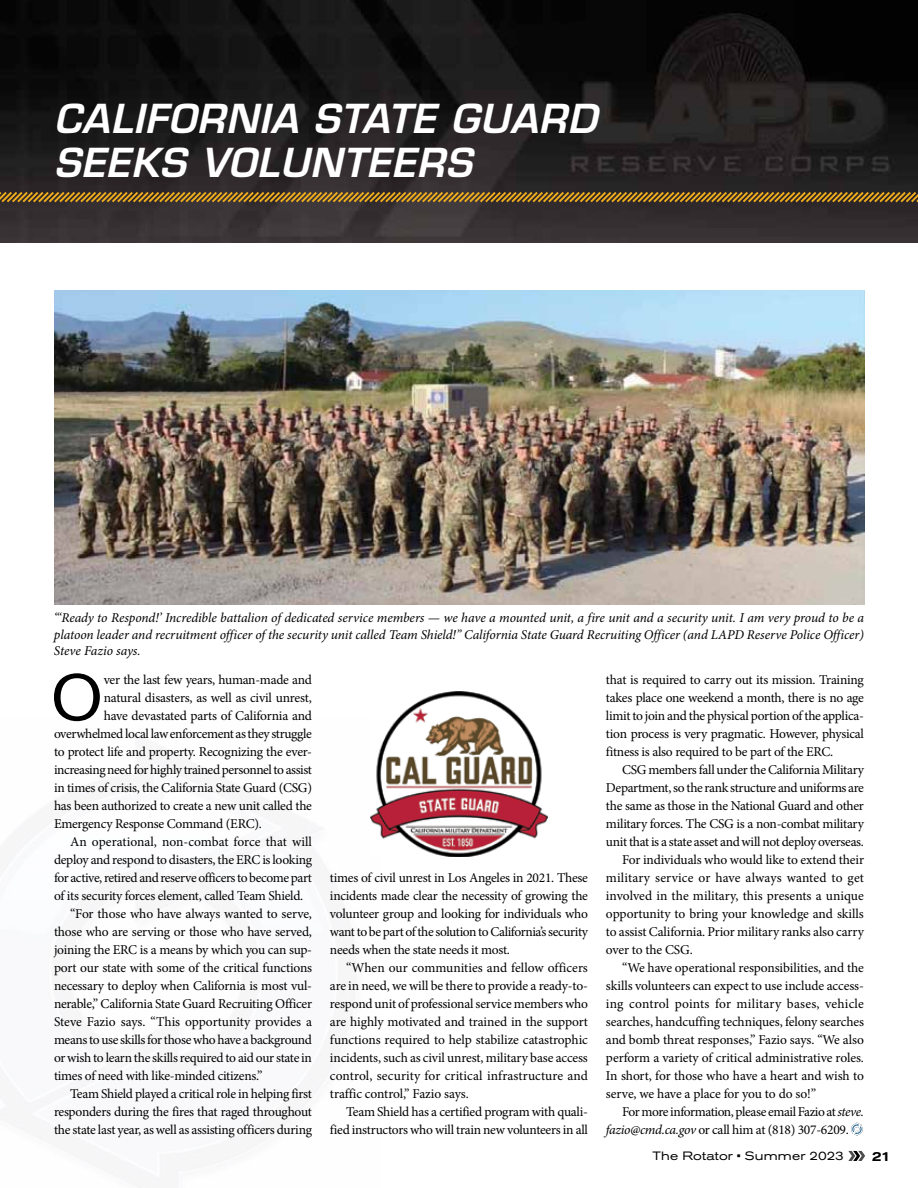
<style>
.page{position:relative;width:918px;height:1188px;background:#fff}
.page>*{position:absolute;margin:0;border:0;box-sizing:border-box;transform-origin:0 0}
.t1{font:64.5px "Akzidenz Grotesk Std";color:#000}
.t2{font:italic 600 39px/43.5px "Eurostile LT Std";letter-spacing:.02em;color:#fff}
.t3{font:13.5px/18px "Minion Pro";letter-spacing:-.02em;color:#000;text-align:justify}
.t4{font:italic 13.5px/16.5px "Minion Pro";letter-spacing:-.005em;color:#000;text-align:justify}
.t5{font:13.5px "Minion Pro";color:#000}
.t6{font:13.5px "Minion Pro";letter-spacing:.015em;color:#000}
.t7{font:13.5px "Minion Pro";letter-spacing:.01em;color:#000}
.t8{font:500 expanded 13.5px "Akzidenz Grotesk Std";color:#000}
.t9{font:expanded 12px "Akzidenz Grotesk Std";letter-spacing:.015em;color:#000}
.s1{font-style:italic}
</style>
<div class="page">
<svg style="left:848px;top:1151px;width:17px;height:10px"></svg>
<img style="left:0;top:0;width:918px;height:243px">
<svg style="left:0;top:190px;width:918px;height:14px;background:#715626"></svg>
<svg style="left:851px;top:1122px;width:12px;height:14px"></svg>
<img style="left:54px;top:290px;width:810px;height:315px">
<img style="left:370px;top:692px;width:178px;height:164px">
<h2 class="t2" style="left:54px;top:98px;width:544px">CALIFORNIA STATE GUARD<br>SEEKS VOLUNTEERS</h2>
<p class="t4" style="left:54px;top:610px;width:812px">“‘Ready to Respond!’ Incredible battalion of dedicated service members — we have a mounted unit, a fire unit and a security unit. I am very proud to be a platoon leader and recruitment officer of the security unit called Team Shield!” California State Guard Recruiting Officer (and LAPD Reserve Police Officer)<br>Steve Fazio says.</p>
<h1 class="t1" style="left:51px;top:659px;width:54px">O</h1>
<p class="t3" style="left:104px;top:671px;width:210px">ver the last few years, human-made and</p>
<p class="t3" style="left:104px;top:689px;width:210px">natural disasters, as well as civil unrest,</p>
<p class="t3" style="left:104px;top:707px;width:210px">have devastated parts of California and</p>
<p class="t3" style="left:54px;top:725px;width:259px">overwhelmed local law enforcement as they struggle</p>
<p class="t3" style="left:54px;top:743px;width:260px">to protect life and property. Recognizing the ever-</p>
<p class="t3" style="left:54px;top:761px;width:259px">increasing need for highly trained personnel to assist</p>
<p class="t3" style="left:54px;top:779px;width:260px">in times of crisis, the California State Guard (CSG)</p>
<p class="t3" style="left:54px;top:797px;width:260px">has been authorized to create a new unit called the</p>
<p class="t3" style="left:54px;top:815px;width:209px">Emergency Response Command (ERC).</p>
<p class="t5" style="left:70px;top:833px;width:243px">An operational, non-combat force that will</p>
<p class="t3" style="left:54px;top:851px;width:260px">deploy and respond to disasters, the ERC is looking</p>
<p class="t3" style="left:54px;top:869px;width:259px">for active, retired and reserve officers to become part</p>
<p class="t3" style="left:54px;top:887px;width:251px">of its security forces element, called Team Shield.</p>
<p class="t3" style="left:70px;top:905px;width:243px">“For those who have always wanted to serve,</p>
<p class="t3" style="left:54px;top:923px;width:259px">those who are serving or those who have served,</p>
<p class="t3" style="left:54px;top:941px;width:260px">joining the ERC is a means by which you can sup-</p>
<p class="t3" style="left:54px;top:959px;width:260px">port our state with some of the critical functions</p>
<p class="t3" style="left:54px;top:977px;width:260px">necessary to deploy when California is most vul-</p>
<p class="t3" style="left:54px;top:995px;width:260px">nerable,” California State Guard Recruiting Officer</p>
<p class="t5" style="left:54px;top:1013px;width:259px">Steve Fazio says. “This opportunity provides a</p>
<p class="t3" style="left:54px;top:1031px;width:259px">means to use skills for those who have a background</p>
<p class="t3" style="left:54px;top:1049px;width:260px">or wish to learn the skills required to aid our state in</p>
<p class="t3" style="left:54px;top:1067px;width:210px">times of need with like-minded citizens.”</p>
<p class="t3" style="left:70px;top:1085px;width:243px">Team Shield played a critical role in helping first</p>
<p class="t3" style="left:54px;top:1103px;width:259px">responders during the fires that raged throughout</p>
<p class="t3" style="left:54px;top:1121px;width:259px">the state last year, as well as assisting officers during</p>
<p class="t3" style="left:330px;top:869px;width:260px">times of civil unrest in Los Angeles in 2021. These incidents made clear the necessity of growing the volunteer group and looking for individuals who want to be part of the solution to California’s security needs when the state needs it most.</p>
<p class="t3" style="left:330px;top:959px;width:260px;text-indent:16px">“When our communities and fellow officers are in need, we will be there to provide a ready-to&shy;respond unit of professional service members who are highly motivated and trained in the support functions required to help stabilize catastrophic incidents, such as civil unrest, military base access control, security for critical infrastructure and traffic control,” Fazio says.</p>
<p class="t3" style="left:330px;top:1103px;width:260px;text-align:right">Team Shield has a certified program with quali&shy;fied instructors who will train new volunteers in all</p>
<p class="t3" style="left:606px;top:671px;width:260px">that is required to carry out its mission. Training takes place one weekend a month, there is no age limit to join and the physical portion of the applica&shy;tion process is very pragmatic. However, physical fitness is also required to be part of the ERC.</p>
<p class="t3" style="left:622px;top:761px;width:243px">CSG members fall under the California Military</p>
<p class="t3" style="left:606px;top:779px;width:259px">Department, so the rank structure and uniforms are</p>
<p class="t3" style="left:606px;top:797px;width:260px">the same as those in the National Guard and other</p>
<p class="t3" style="left:606px;top:815px;width:259px">military forces. The CSG is a non-combat military</p>
<p class="t3" style="left:606px;top:833px;width:259px">unit that is a state asset and will not deploy overseas.</p>
<p class="t3" style="left:622px;top:851px;width:243px">For individuals who would like to extend their</p>
<p class="t7" style="left:606px;top:868px;width:259px">military service or have always wanted to get</p>
<p class="t5" style="left:606px;top:886px;width:259px">involved in the military, this presents a unique</p>
<p class="t3" style="left:606px;top:905px;width:259px">opportunity to bring your knowledge and skills</p>
<p class="t3" style="left:606px;top:923px;width:259px">to assist California. Prior military ranks also carry</p>
<p class="t3" style="left:606px;top:941px;width:88px">over to the CSG.</p>
<p class="t3" style="left:622px;top:959px;width:243px">“We have operational responsibilities, and the</p>
<p class="t3" style="left:606px;top:977px;width:259px">skills volunteers can expect to use include access-</p>
<p class="t6" style="left:606px;top:994px;width:259px">ing control points for military bases, vehicle</p>
<p class="t3" style="left:606px;top:1012px;width:259px">searches, handcuffing techniques, felony searches</p>
<p class="t3" style="left:606px;top:1030px;width:260px">and bomb threat responses,” Fazio says. “We also</p>
<p class="t3" style="left:606px;top:1048px;width:260px">perform a variety of critical administrative roles.</p>
<p class="t3" style="left:606px;top:1066px;width:260px">In short, for those who have a heart and wish to</p>
<p class="t3" style="left:606px;top:1084px;width:212px">serve, we have a place for you to do so!”</p>
<p class="t3" style="left:622px;top:1102px;width:243px">For more information, please email Fazio at <span class="s1">steve.</span></p>
<p class="t3" style="left:606px;top:1120px;width:244px"><span class="s1">fazio@cmd.ca.gov</span> or call him at (818) 307-6209.</p>
<p class="t9" style="left:653px;top:1149px;width:193px">The Rotator • Summer 2023</p>
<p class="t8" style="left:872px;top:1148px;width:21px">21</p>
</div>
